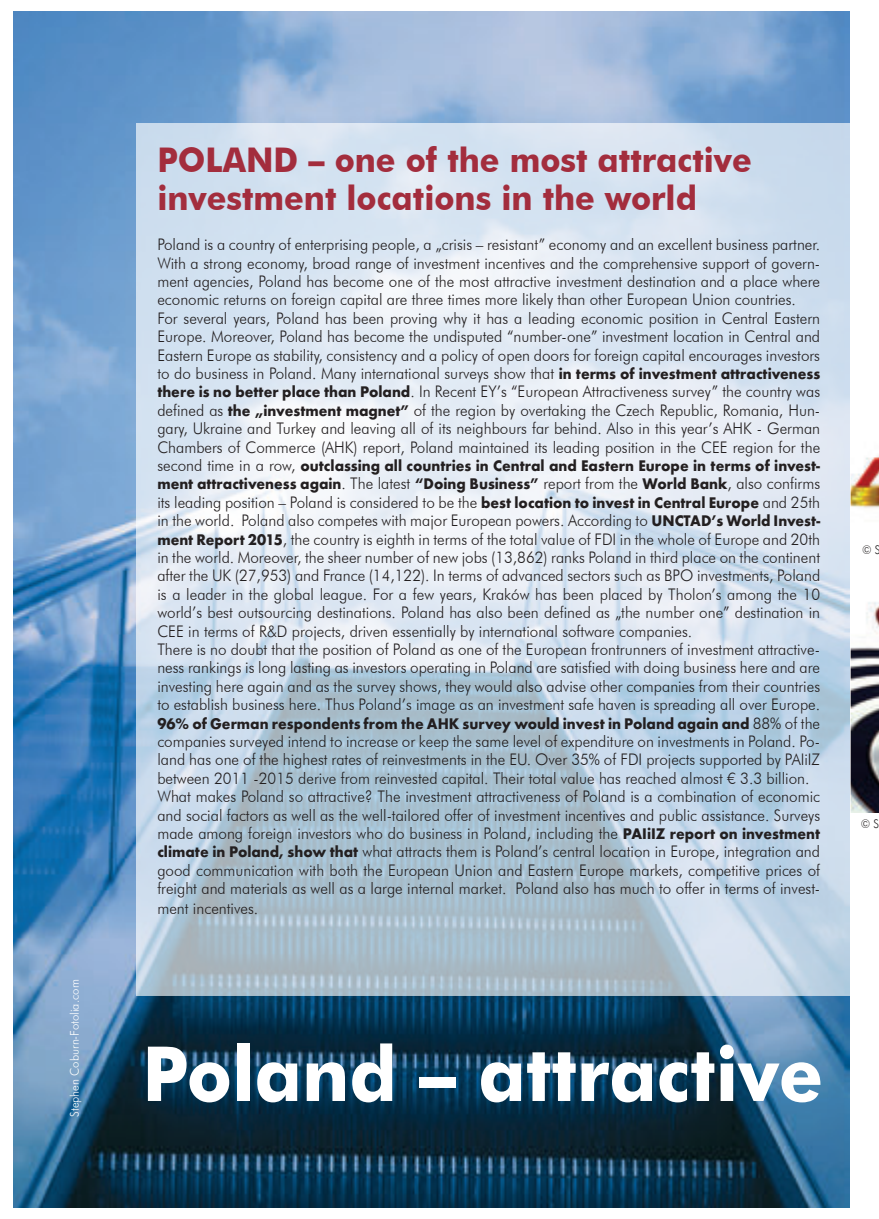
<style>
.page{position:relative;width:879px;height:1219px;background:#fff}
.page>*{position:absolute;margin:0;border:0;box-sizing:border-box;transform-origin:0 0}
.t1{font:700 76px "Futura BT";color:#fff;scale:.95 1}
.t2{font:700 34px/38px "Futura BT";color:#a32d3d;scale:.95 1}
.t3{font:300 16px/18.4px "Futura BT";color:#231f20;scale:.95 1}
.t4{font:700 16px/18.4px "Futura TEE";color:#231f20;scale:.95 1}
.t5{font:300 12px "Futura BT";color:#fff;scale:.95 1}
.t6{font:300 12px "Futura BT";color:#231f20;scale:.95 1}
.s1{font-family:"Futura TEE";font-weight:700}
.s2{font-family:"Futura BT";font-weight:300}
</style>
<div class="page">
<img style="left:13px;top:11px;width:836px;height:1197px">
<img style="left:850px;top:455px;width:29px;height:53px">
<img style="left:850px;top:602px;width:29px;height:210px">
<img style="left:136px;top:123px;width:714px;height:872px">
<p class="t5" style="left:67px;top:1117px;width:146px;rotate:-90deg">Stephen Coburn-Fotolia.com</p>
<h2 class="t2" style="left:157px;top:140px;width:627px">POLAND – one of the most attractive investment locations in the world</h2>
<p class="t3" style="left:157px;top:235px;width:699px">Poland is a country of enterprising people, a „crisis – resistant” economy and an excellent business partner.<br>With a strong economy, broad range of investment incentives and the comprehensive support of govern&shy;ment agencies, Poland has become one of the most attractive investment destination and a place where economic returns on foreign capital are three times more likely than other European Union countries.<br>For several years, Poland has been proving why it has a leading economic position in Central Eastern Europe. Moreover, Poland has become the undisputed “number-one” investment location in Central and Eastern Europe as stability, consistency and a policy of open doors for foreign capital encourages investors to do business in Poland. Many international surveys show that <span class="s1">in terms of investment attractiveness there is no better place than Poland</span>. In Recent EY’s “European Attractiveness survey” the country was defined as <span class="s1">the „investment magnet”</span> of the region by overtaking the Czech Republic, Romania, Hun&shy;gary, Ukraine and Turkey and leaving all of its neighbours far behind. Also in this year’s AHK - German Chambers of Commerce (AHK) report, Poland maintained its leading position in the CEE region for the</p>
<p class="t4" style="left:157px;top:456px;width:699px"><span class="s2">second time in a row,</span> outclassing all countries in Central and Eastern Europe in terms of invest&shy;ment attractiveness again<span class="s2">. The latest</span> “Doing Business” <span class="s2">report from the</span> World Bank<span class="s2">, also confirms</span></p>
<p class="t3" style="left:157px;top:493px;width:699px">its leading position – Poland is considered to be the <span class="s1">best location to invest in Central Europe</span> and 25th in the world. Poland also competes with major European powers. According to <span class="s1">UNCTAD’s World Invest&shy;ment Report 2015</span>, the country is eighth in terms of the total value of FDI in the whole of Europe and 20th in the world. Moreover, the sheer number of new jobs (13,862) ranks Poland in third place on the continent after the UK (27,953) and France (14,122). In terms of advanced sectors such as BPO investments, Poland is a leader in the global league. For a few years, Kraków has been placed by Tholon’s among the 10 world’s best outsourcing destinations. Poland has also been defined as „the number one” destination in CEE in terms of R&amp;D projects, driven essentially by international software companies.<br>There is no doubt that the position of Poland as one of the European frontrunners of investment attractive&shy;ness rankings is long lasting as investors operating in Poland are satisfied with doing business here and are investing here again and as the survey shows, they would also advise other companies from their countries to establish business here. Thus Poland’s image as an investment safe haven is spreading all over Europe.</p>
<p class="t4" style="left:157px;top:714px;width:699px">96% of German respondents from the AHK survey would invest in Poland again and <span class="s2">88% of the</span></p>
<p class="t3" style="left:157px;top:732px;width:699px">companies surveyed intend to increase or keep the same level of expenditure on investments in Poland. Po&shy;land has one of the highest rates of reinvestments in the EU. Over 35% of FDI projects supported by PAIiIZ between 2011 -2015 derive from reinvested capital. Their total value has reached almost € 3.3 billion.<br>What makes Poland so attractive? The investment attractiveness of Poland is a combination of economic and social factors as well as the well-tailored offer of investment incentives and public assistance. Surveys made among foreign investors who do business in Poland, including the <span class="s1">PAIiIZ report on investment climate in Poland, show that</span> what attracts them is Poland’s central location in Europe, integration and good communication with both the European Union and Eastern Europe markets, competitive prices of freight and materials as well as a large internal market. Poland also has much to offer in terms of invest-</p>
<p class="t3" style="left:157px;top:899px;width:108px">ment incentives.</p>
<p class="t6" style="left:862px;top:543px;width:21px">© S</p>
<p class="t6" style="left:861px;top:816px;width:21px">© S</p>
<h1 class="t1" style="left:142px;top:1028px;width:718px">Poland – attractive</h1>
</div>
